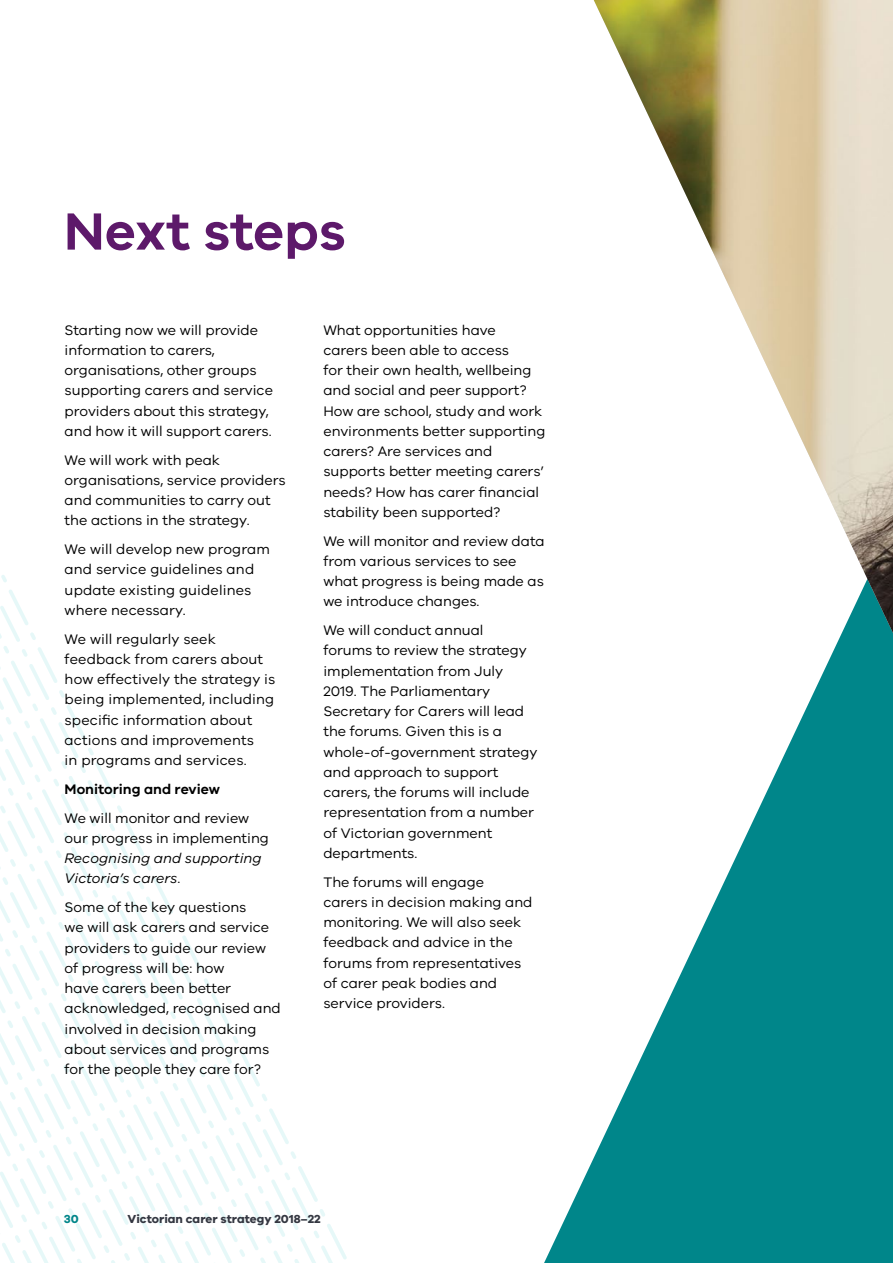
<style>
.page{position:relative;width:893px;height:1263px;background:#fff}
.page>*{position:absolute;margin:0;border:0;box-sizing:border-box;transform-origin:0 0}
.t1{font:600 54px "VIC";color:#5d196a}
.t2{font:14.25px/20.2px "VIC";color:#000}
.t3{font:italic 14.25px/20.2px "VIC";color:#000}
.t4{font:600 14.25px "VIC";color:#000}
.t5{font:700 12px "VIC";color:#343741}
.t6{font:700 12px "VIC";color:#00868a}
.s1{font-style:normal}
</style>
<div class="page">
<svg style="left:544px;top:0;width:349px;height:1263px"></svg>
<img style="left:594px;top:0;width:299px;height:633px">
<svg style="left:244px;top:1053px;width:27px;height:210px"></svg>
<svg style="left:218px;top:1001px;width:26px;height:262px"></svg>
<svg style="left:191px;top:948px;width:27px;height:315px"></svg>
<svg style="left:164px;top:894px;width:27px;height:369px"></svg>
<svg style="left:138px;top:842px;width:26px;height:421px"></svg>
<svg style="left:111px;top:788px;width:27px;height:475px"></svg>
<svg style="left:84px;top:734px;width:27px;height:525px"></svg>
<svg style="left:57px;top:690px;width:27px;height:573px"></svg>
<svg style="left:0;top:575px;width:57px;height:688px"></svg>
<h1 class="t1" style="left:64px;top:199px;width:284px">Next steps</h1>
<p class="t2" style="left:65px;top:319px;width:210px">Starting now we will provide information to carers, organisations, other groups supporting carers and service providers about this strategy, and how it will support carers.</p>
<p class="t2" style="left:65px;top:449px;width:223px">We will work with peak organisations, service providers and communities to carry out the actions in the strategy.</p>
<p class="t2" style="left:65px;top:539px;width:207px">We will develop new program and service guidelines and update existing guidelines where necessary.</p>
<p class="t2" style="left:65px;top:628px;width:212px">We will regularly seek feedback from carers about how effectively the strategy is being implemented, including specific information about actions and improvements<br>in programs and services.</p>
<p class="t4" style="left:65px;top:780px;width:157px">Monitoring and review</p>
<p class="t2" style="left:65px;top:807px;width:206px">We will monitor and review our progress in implementing</p>
<p class="t3" style="left:65px;top:848px;width:199px">Recognising and supporting<br>Victoria’s carers<span class="s1">.</span></p>
<p class="t2" style="left:65px;top:897px;width:218px">Some of the key questions<br>we will ask carers and service providers to guide our review of progress will be: how<br>have carers been better acknowledged, recognised and involved in decision making about services and programs for the people they care for?</p>
<p class="t2" style="left:323px;top:319px;width:223px">What opportunities have<br>carers been able to access<br>for their own health, wellbeing and social and peer support?<br>How are school, study and work environments better supporting carers? Are services and supports better meeting carers’ needs? How has carer financial stability been supported?</p>
<p class="t2" style="left:323px;top:530px;width:223px">We will monitor and review data from various services to see what progress is being made as we introduce changes.</p>
<p class="t2" style="left:323px;top:620px;width:216px">We will conduct annual<br>forums to review the strategy implementation from July<br>2019. The Parliamentary<br>Secretary for Carers will lead the forums. Given this is a whole-of-government strategy and approach to support carers, the forums will include representation from a number of Victorian government departments.</p>
<p class="t2" style="left:323px;top:871px;width:211px">The forums will engage<br>carers in decision making and monitoring. We will also seek feedback and advice in the forums from representatives of carer peak bodies and service providers.</p>
<p class="t6" style="left:64px;top:1211px;width:16px">30</p>
<p class="t5" style="left:128px;top:1211px;width:195px">Victorian carer strategy 2018–22</p>
</div>
